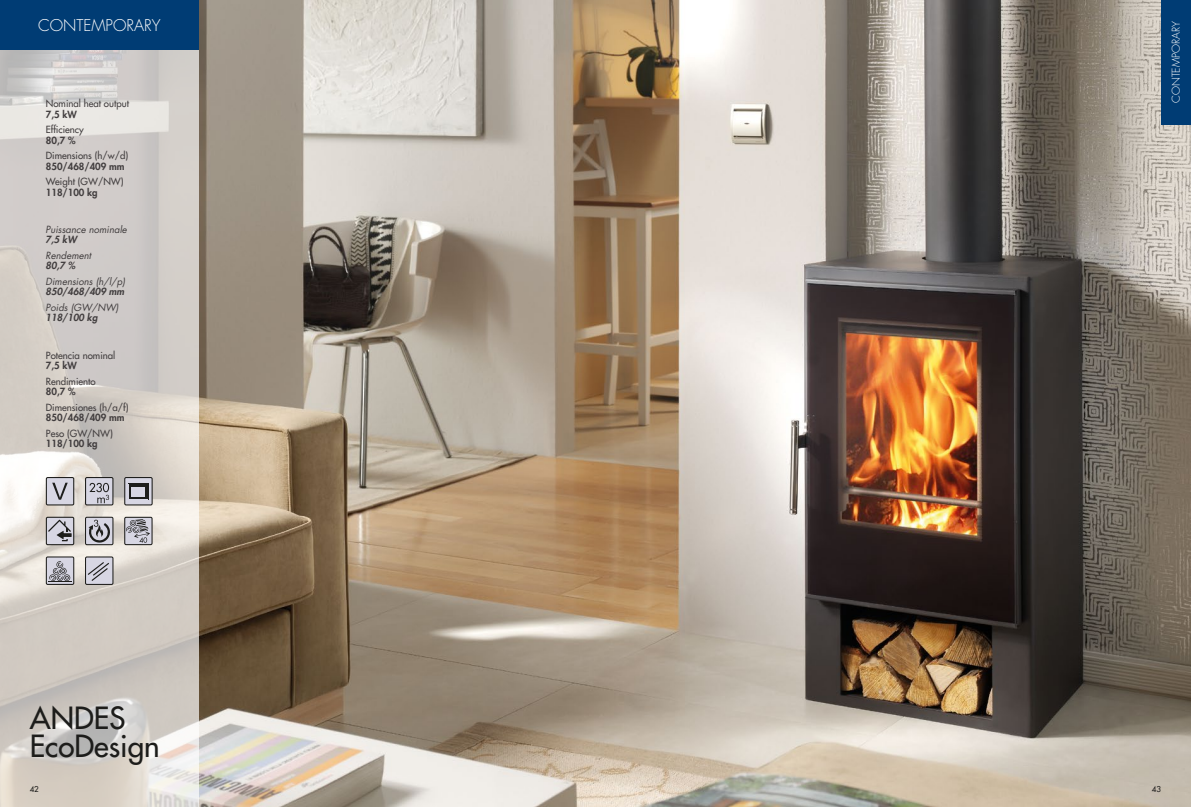
<style>
.page{position:relative;width:1191px;height:807px;background:#fff}
.page>*{position:absolute;margin:0;border:0;box-sizing:border-box;transform-origin:0 0}
.t1{font:29.75px/28px "Futura LT";color:#1d1d1b}
.t2{font:300 15.75px "Futura LT";color:#fff}
.t3{font:300 10.5px "Futura LT";color:#fff}
.t4{font:9.62px "Futura LT";color:#413d3e}
.t5{font:800 9.62px "Futura LT";color:#413d3e}
.t6{font:italic 9.62px "Futura LT";color:#413d3e}
.t7{font:italic 800 9.62px "Futura LT";color:#413d3e}
.t8{font:7.88px "Futura LT";color:#1d1d1b}
</style>
<div class="page">
<img style="left:198px;top:0;width:993px;height:806px">
<svg style="left:0;top:50px;width:198px;height:756px;background:#d5cfca"></svg>
<div style="left:46px;top:477px;width:28px;height:27px;background:#d7d6e3"></div>
<div style="left:46px;top:476px;width:28px;height:29px;border:1px solid #1d1d1b"></div>
<svg style="left:52px;top:482px;width:16px;height:17px"></svg>
<div style="left:86px;top:517px;width:27px;height:27px;background:#d7d6e3"></div>
<div style="left:85px;top:516px;width:28px;height:29px;border:1px solid #1d1d1b"></div>
<svg style="left:88px;top:519px;width:22px;height:24px"></svg>
<div style="left:46px;top:517px;width:28px;height:27px;background:#d7d6e3"></div>
<div style="left:46px;top:516px;width:28px;height:29px;border:1px solid #1d1d1b"></div>
<svg style="left:48px;top:519px;width:24px;height:22px"></svg>
<div style="left:86px;top:556px;width:27px;height:28px;background:#d7d6e3"></div>
<div style="left:85px;top:556px;width:28px;height:28px;border:1px solid #1d1d1b"></div>
<svg style="left:86px;top:560px;width:23px;height:22px"></svg>
<div style="left:86px;top:477px;width:27px;height:27px;background:#d7d6e3"></div>
<div style="left:85px;top:476px;width:28px;height:29px;border:1px solid #1d1d1b"></div>
<svg style="left:89px;top:482px;width:20px;height:21px"></svg>
<div style="left:125px;top:517px;width:27px;height:27px;background:#d7d6e3"></div>
<div style="left:124px;top:516px;width:29px;height:29px;border:1px solid #1d1d1b"></div>
<svg style="left:126px;top:519px;width:24px;height:23px"></svg>
<div style="left:125px;top:477px;width:27px;height:27px;background:#d7d6e3"></div>
<div style="left:124px;top:476px;width:29px;height:29px;border:1px solid #1d1d1b"></div>
<svg style="left:128px;top:483px;width:21px;height:17px"></svg>
<div style="left:129px;top:483px;width:19px;height:16px;background:#1d1d1b"></div>
<svg style="left:131px;top:496px;width:14px;height:1px"></svg>
<div style="left:131px;top:486px;width:14px;height:10px;background:#d7d6e3"></div>
<div style="left:46px;top:556px;width:28px;height:28px;background:#d7d6e3"></div>
<div style="left:46px;top:556px;width:28px;height:28px;border:1px solid #1d1d1b"></div>
<svg style="left:48px;top:561px;width:24px;height:21px"></svg>
<div style="left:0;top:0;width:198px;height:50px;background:#003c74"></div>
<div style="left:1161px;top:0;width:30px;height:124px;background:#003c74"></div>
<h2 class="t2" style="left:38px;top:16px;width:124px">CONTEMPORARY</h2>
<p class="t3" style="left:1169px;top:103px;width:83px;rotate:-90deg">CONTEMPORARY</p>
<p class="t4" style="left:46px;top:97px;width:85px">Nominal heat output</p>
<p class="t5" style="left:46px;top:107px;width:33px">7,5 kW</p>
<p class="t4" style="left:46px;top:123px;width:39px">Efficiency</p>
<p class="t5" style="left:46px;top:133px;width:31px">80,7 %</p>
<p class="t4" style="left:46px;top:149px;width:84px">Dimensions (h/w/d)</p>
<p class="t5" style="left:46px;top:159px;width:80px">850/468/409 mm</p>
<p class="t4" style="left:46px;top:175px;width:79px">Weight (GW/NW)</p>
<p class="t5" style="left:46px;top:185px;width:53px">118/100 kg</p>
<p class="t6" style="left:46px;top:223px;width:83px">Puissance nominale</p>
<p class="t7" style="left:46px;top:233px;width:33px">7,5 kW</p>
<p class="t6" style="left:46px;top:249px;width:47px">Rendement</p>
<p class="t7" style="left:46px;top:259px;width:31px">80,7 %</p>
<p class="t6" style="left:46px;top:275px;width:81px">Dimensions (h/l/p)</p>
<p class="t7" style="left:46px;top:285px;width:80px">850/468/409 mm</p>
<p class="t6" style="left:46px;top:301px;width:75px">Poids (GW/NW)</p>
<p class="t7" style="left:46px;top:311px;width:53px">118/100 kg</p>
<p class="t4" style="left:46px;top:348px;width:71px">Potencia nominal</p>
<p class="t5" style="left:46px;top:359px;width:33px">7,5 kW</p>
<p class="t4" style="left:46px;top:374px;width:51px">Rendimiento</p>
<p class="t5" style="left:46px;top:385px;width:31px">80,7 %</p>
<p class="t4" style="left:46px;top:400px;width:84px">Dimensiones (h/a/f)</p>
<p class="t5" style="left:46px;top:411px;width:80px">850/468/409 mm</p>
<p class="t4" style="left:46px;top:426px;width:68px">Peso (GW/NW)</p>
<p class="t5" style="left:46px;top:437px;width:53px">118/100 kg</p>
<h1 class="t1" style="left:30px;top:703px;width:132px">ANDES<br>EcoDesign</h1>
<p class="t8" style="left:30px;top:783px;width:11px">42</p>
<p class="t8" style="left:1152px;top:783px;width:11px">43</p>
</div>
